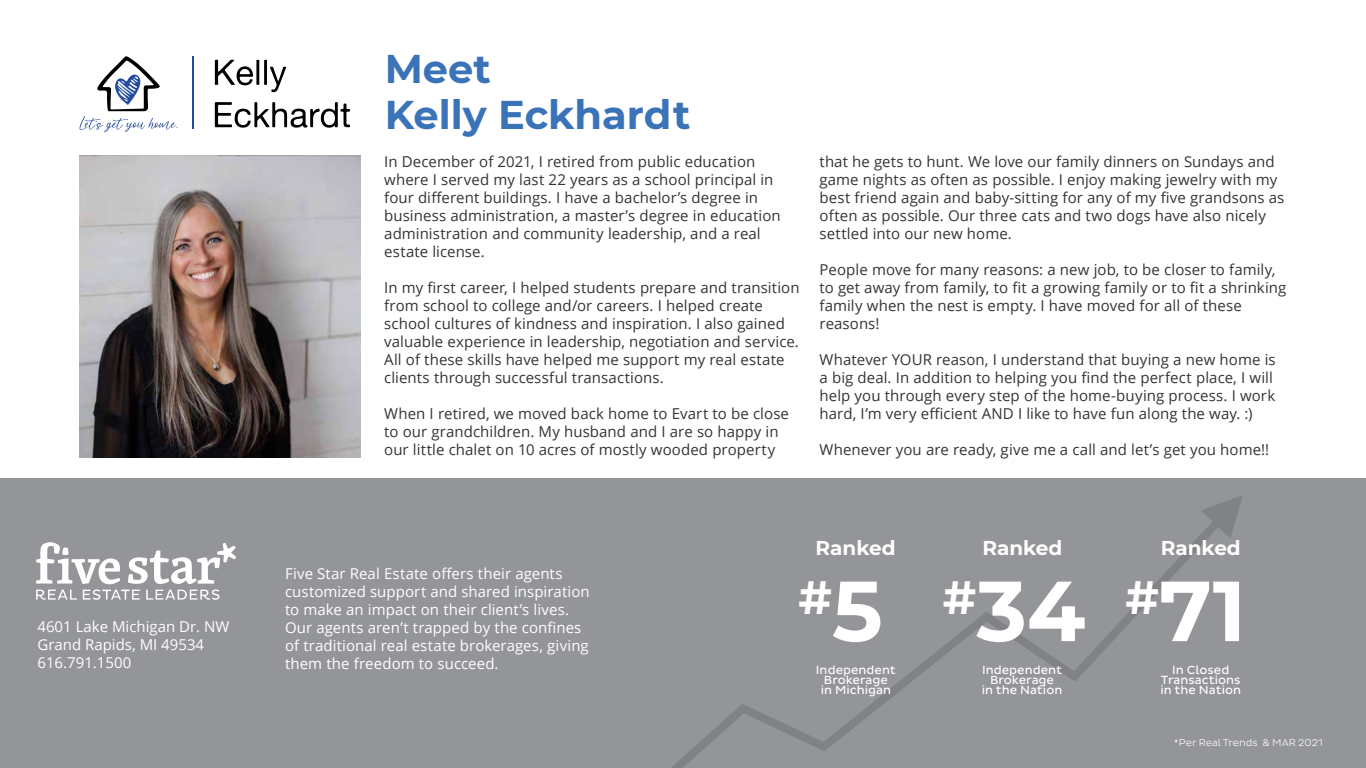
<style>
.page{position:relative;width:1366px;height:768px;background:#fff}
.page>*{position:absolute;margin:0;border:0;box-sizing:border-box;transform-origin:0 0}
.t1{font:700 85px "Montserrat";color:#fff}
.t2{font:700 46.6px "Montserrat";color:#fff}
.t3{font:700 40px/46px "Montserrat";color:#3b73b9}
.t4{font:700 20px "Montserrat";color:#fff}
.t5{font:15px/18px "Open Sans";letter-spacing:.005em;color:#343433}
.t6{font:15px/18px "Open Sans";letter-spacing:.005em;color:#fff}
.t7{font:12px/10px "Pluto Sans";color:#fff;text-align:center}
.t8{font:300 10px "Pluto Sans";color:#fff}
.s1{font-size:85px}
</style>
<div class="page">
<div style="left:0;top:478px;width:1366px;height:290px;background:#939598"></div>
<svg style="left:36px;top:542px;width:200px;height:58px"></svg>
<svg style="left:671px;top:535px;width:537px;height:233px"></svg>
<svg style="left:1201px;top:495px;width:42px;height:43px"></svg>
<svg style="left:215px;top:60px;width:71px;height:32px"></svg>
<svg style="left:215px;top:102px;width:135px;height:26px"></svg>
<hr style="left:192px;top:56px;width:1px;height:72px;background:#234ba0">
<svg style="left:79px;top:56px;width:99px;height:76px"></svg>
<img style="left:80px;top:156px;width:280px;height:302px">
<p class="t6" style="left:37px;top:617px;width:193px">4601 Lake Michigan Dr. NW<br>Grand Rapids, MI 49534<br>616.791.1500</p>
<h3 class="t3" style="left:385px;top:44px;width:307px">Meet<br>Kelly Eckhardt</h3>
<p class="t5" style="left:384px;top:153px;width:398px">In December of 2021, I retired from public education where I served my last 22 years as a school principal in four different buildings. I have a bachelor’s degree in business administration, a master’s degree in education administration and community leadership, and a real estate license.</p>
<p class="t5" style="left:384px;top:279px;width:417px">In my first career, I helped students prepare and transition from school to college and/or careers. I helped create school cultures of kindness and inspiration. I also gained valuable experience in leadership, negotiation and service.<br>All of these skills have helped me support my real estate clients through successful transactions.</p>
<p class="t5" style="left:384px;top:405px;width:406px">When I retired, we moved back home to Evart to be close to our grandchildren. My husband and I are so happy in our little chalet on 10 acres of mostly wooded property</p>
<p class="t5" style="left:820px;top:153px;width:466px">that he gets to hunt. We love our family dinners on Sundays and game nights as often as possible. I enjoy making jewelry with my best friend again and baby-sitting for any of my five grandsons as often as possible. Our three cats and two dogs have also nicely settled into our new home.</p>
<p class="t5" style="left:820px;top:261px;width:468px">People move for many reasons: a new job, to be closer to family, to get away from family, to fit a growing family or to fit a shrinking family when the nest is empty. I have moved for all of these reasons!</p>
<p class="t5" style="left:820px;top:351px;width:458px">Whatever YOUR reason, I understand that buying a new home is a big deal. In addition to helping you find the perfect place, I will help you through every step of the home-buying process. I work hard, I’m very efficient AND I like to have fun along the way. :)</p>
<p class="t5" style="left:820px;top:441px;width:451px">Whenever you are ready, give me a call and let’s get you home!!</p>
<p class="t6" style="left:285px;top:564px;width:306px">Five Star Real Estate offers their agents customized support and shared inspiration to make an impact on their client’s lives.<br>Our agents aren’t trapped by the confines of traditional real estate brokerages, giving them the freedom to succeed.</p>
<h3 class="t4" style="left:816px;top:534px;width:81px">Ranked</h3>
<h3 class="t4" style="left:982px;top:534px;width:81px">Ranked</h3>
<h3 class="t4" style="left:1161px;top:534px;width:81px">Ranked</h3>
<h1 class="t1" style="left:943px;top:550px;width:305px"><sup>#</sup>34 <sup>#</sup>71</h1>
<p class="t7" style="left:816px;top:665px;width:81px">Independent<br>Brokerage<br>in Michigan</p>
<p class="t7" style="left:982px;top:665px;width:82px">Independent<br>Brokerage<br>in the Nation</p>
<p class="t7" style="left:1161px;top:665px;width:82px">In Closed<br>Transactions in the Nation</p>
<h2 class="t2" style="left:799px;top:564px;width:86px">#<span class="s1">5</span></h2>
<p class="t8" style="left:1174px;top:737px;width:150px">*Per Real Trends &amp; MAR 2021</p>
</div>
